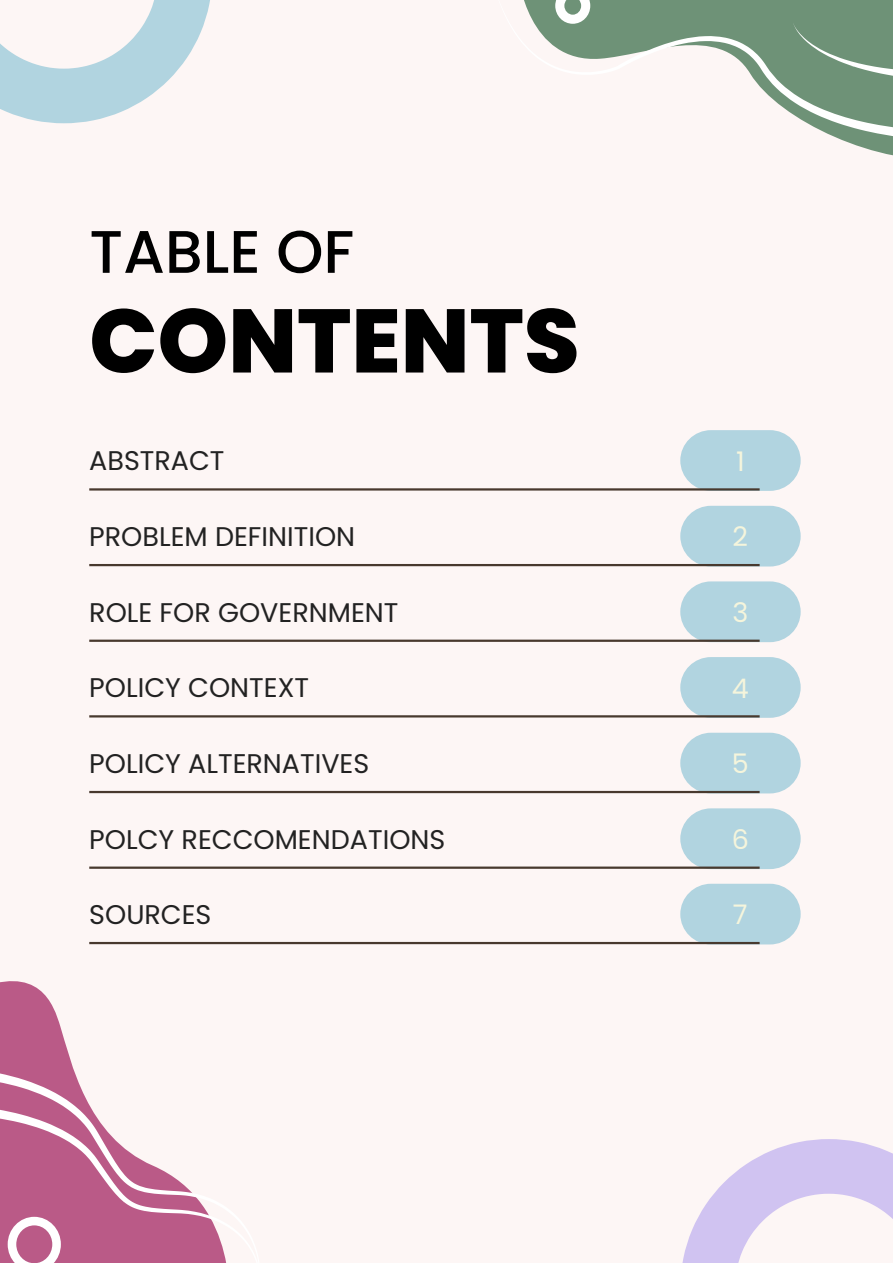
<style>
.page{position:relative;width:893px;height:1264px;background:#fff}
.page>*{position:absolute;margin:0;border:0;box-sizing:border-box;transform-origin:0 0}
.t1{font:800 89.85px "Poppins";color:#000}
.t2{font:500 60px "Poppins";color:#000}
.t3{font:27px "Poppins";color:#222}
.t4{font:27px "Poppins";color:#f5f5dc}
</style>
<div class="page">
<div style="left:0;top:0;width:892px;height:1262px;background:#fdf6f5"></div>
<svg style="left:0;top:981px;width:74px;height:88px;fill:#ba5a87"></svg>
<svg style="left:0;top:1069px;width:226px;height:193px;fill:#ba5a87"></svg>
<svg style="left:845px;top:141px;width:47px;height:14px"></svg>
<svg style="left:524px;top:0;width:368px;height:141px"></svg>
<svg style="left:793px;top:23px;width:99px;height:59px;background:#77987f"></svg>
<svg style="left:555px;top:0;width:35px;height:24px"></svg>
<svg style="left:0;top:0;width:210px;height:123px"></svg>
<svg style="left:682px;top:1139px;width:210px;height:123px"></svg>
<div style="left:680px;top:430px;width:120px;height:61px;background:#b1d4e0;border-radius:31px"></div>
<div style="left:680px;top:506px;width:120px;height:60px;background:#b1d4e0;border-radius:31px"></div>
<div style="left:680px;top:581px;width:120px;height:61px;background:#b1d4e0;border-radius:31px"></div>
<div style="left:680px;top:657px;width:120px;height:60px;background:#b1d4e0;border-radius:31px"></div>
<div style="left:680px;top:732px;width:120px;height:61px;background:#b1d4e0;border-radius:31px"></div>
<div style="left:680px;top:808px;width:120px;height:61px;background:#b1d4e0;border-radius:31px"></div>
<div style="left:680px;top:883px;width:120px;height:61px;background:#b1d4e0;border-radius:31px"></div>
<hr style="left:89px;top:488px;width:670px;height:2px;background:#48392e">
<hr style="left:89px;top:564px;width:670px;height:2px;background:#48392e">
<hr style="left:89px;top:639px;width:670px;height:3px;background:#48392e">
<hr style="left:89px;top:715px;width:670px;height:2px;background:#48392e">
<hr style="left:89px;top:791px;width:670px;height:2px;background:#48392e">
<hr style="left:89px;top:866px;width:670px;height:2px;background:#48392e">
<hr style="left:89px;top:941px;width:670px;height:3px;background:#48392e">
<h2 class="t2" style="left:89px;top:210px;width:266px">TABLE OF</h2>
<h1 class="t1" style="left:89px;top:278px;width:492px">CONTENTS</h1>
<p class="t3" style="left:89px;top:442px;width:137px">ABSTRACT</p>
<p class="t4" style="left:736px;top:442px;width:10px">1</p>
<p class="t3" style="left:89px;top:517px;width:267px">PROBLEM DEFINITION</p>
<p class="t4" style="left:732px;top:518px;width:17px">2</p>
<p class="t3" style="left:89px;top:593px;width:310px">ROLE FOR GOVERNMENT</p>
<p class="t4" style="left:732px;top:593px;width:17px">3</p>
<p class="t3" style="left:89px;top:669px;width:221px">POLICY CONTEXT</p>
<p class="t4" style="left:731px;top:669px;width:18px">4</p>
<p class="t3" style="left:89px;top:744px;width:281px">POLICY ALTERNATIVES</p>
<p class="t4" style="left:731px;top:744px;width:18px">5</p>
<p class="t3" style="left:89px;top:820px;width:357px">POLCY RECCOMENDATIONS</p>
<p class="t4" style="left:731px;top:820px;width:19px">6</p>
<p class="t3" style="left:89px;top:895px;width:124px">SOURCES</p>
<p class="t4" style="left:733px;top:895px;width:16px">7</p>
</div>
